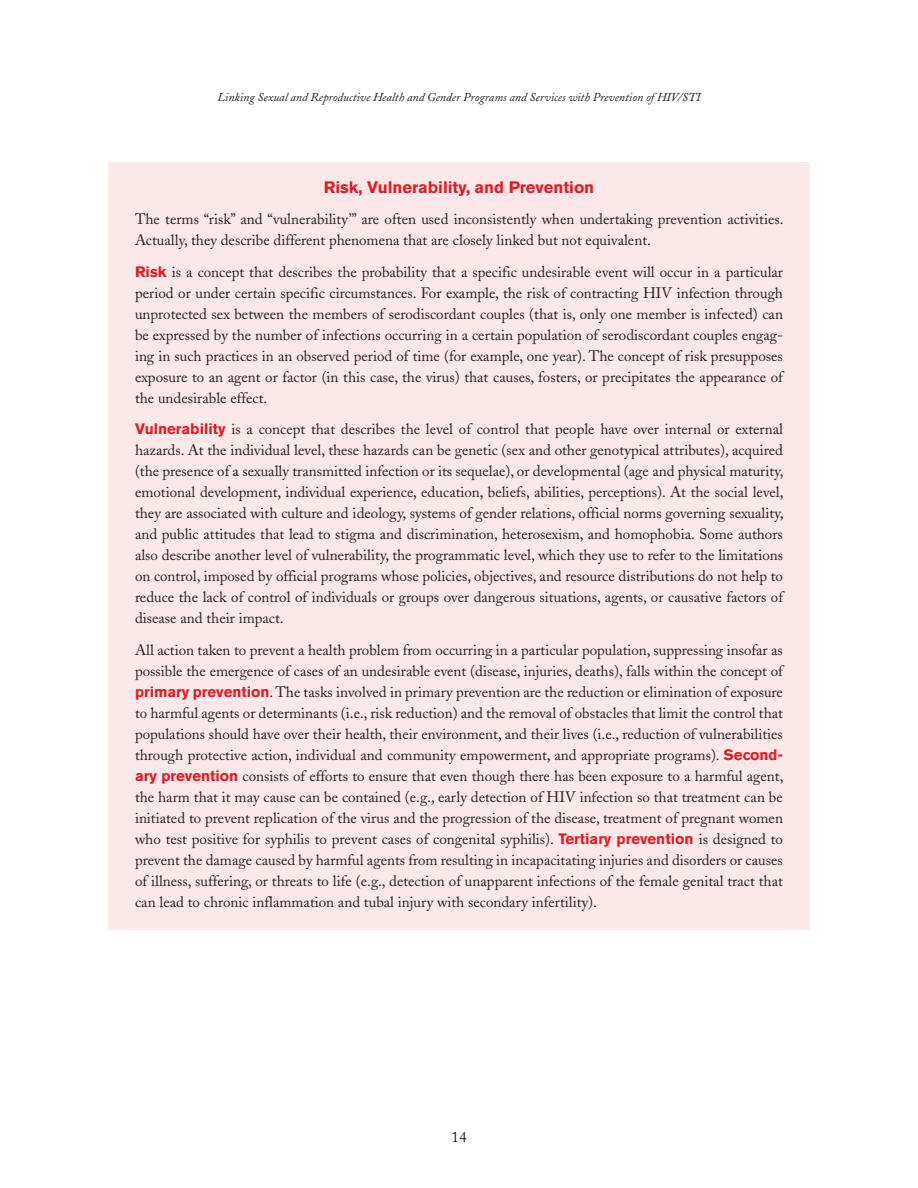
<style>
.page{position:relative;width:918px;height:1188px;background:#fff}
.page>*{position:absolute;margin:0;border:0;box-sizing:border-box;transform-origin:0 0}
.t1{font:700 16.5px "Akzidenz Grotesk BE";color:#e31b23}
.t2{font:15px/21px "Adobe Caslon";color:#231f20;text-align:justify}
.t3{font:italic 12px "Adobe Caslon";color:#231f20}
.s1{font-family:"Akzidenz Grotesk BE";font-weight:700;color:#e31b23}
</style>
<div class="page">
<div style="left:108px;top:162px;width:702px;height:768px;background:#fce8e9"></div>
<p class="t3" style="left:217px;top:90px;width:485px">Linking Sexual and Reproductive Health and Gender Programs and Services with Prevention of HIV/STI</p>
<p class="t1" style="left:324px;top:177px;width:272px">Risk, Vulnerability, and Prevention</p>
<p class="t2" style="left:135px;top:209px;width:650px">The terms “risk” and “vulnerability’” are often used inconsistently when undertaking prevention activities.<br>Actually, they describe different phenomena that are closely linked but not equivalent.</p>
<p class="t2" style="left:135px;top:261px;width:650px"><span class="s1">Risk</span> is a concept that describes the probability that a specific undesirable event will occur in a particular period or under certain specific circumstances. For example, the risk of contracting HIV infection through unprotected sex between the members of serodiscordant couples (that is, only one member is infected) can be expressed by the number of infections occurring in a certain population of serodiscordant couples engag&shy;ing in such practices in an observed period of time (for example, one year). The concept of risk presupposes exposure to an agent or factor (in this case, the virus) that causes, fosters, or precipitates the appearance of the undesirable effect.</p>
<p class="t2" style="left:135px;top:419px;width:650px"><span class="s1">Vulnerability</span> is a concept that describes the level of control that people have over internal or external hazards. At the individual level, these hazards can be genetic (sex and other genotypical attributes), acquired (the presence of a sexually transmitted infection or its sequelae), or developmental (age and physical maturity, emotional development, individual experience, education, beliefs, abilities, perceptions). At the social level, they are associated with culture and ideology, systems of gender relations, official norms governing sexuality, and public attitudes that lead to stigma and discrimination, heterosexism, and homophobia. Some authors also describe another level of vulnerability, the programmatic level, which they use to refer to the limitations on control, imposed by official programs whose policies, objectives, and resource distributions do not help to reduce the lack of control of individuals or groups over dangerous situations, agents, or causative factors of disease and their impact.</p>
<p class="t2" style="left:135px;top:639px;width:650px">All action taken to prevent a health problem from occurring in a particular population, suppressing insofar as possible the emergence of cases of an undesirable event (disease, injuries, deaths), falls within the concept of <span class="s1">primary prevention</span>. The tasks involved in primary prevention are the reduction or elimination of exposure to harmful agents or determinants (i.e., risk reduction) and the removal of obstacles that limit the control that populations should have over their health, their environment, and their lives (i.e., reduction of vulnerabilities through protective action, individual and community empowerment, and appropriate programs). <span class="s1">Second&shy;ary prevention</span> consists of efforts to ensure that even though there has been exposure to a harmful agent, the harm that it may cause can be contained (e.g., early detection of HIV infection so that treatment can be initiated to prevent replication of the virus and the progression of the disease, treatment of pregnant women who test positive for syphilis to prevent cases of congenital syphilis). <span class="s1">Tertiary prevention</span> is designed to prevent the damage caused by harmful agents from resulting in incapacitating injuries and disorders or causes of illness, suffering, or threats to life (e.g., detection of unapparent infections of the female genital tract that can lead to chronic inflammation and tubal injury with secondary infertility).</p>
<p class="t2" style="left:452px;top:1126px;width:16px">14</p>
</div>
